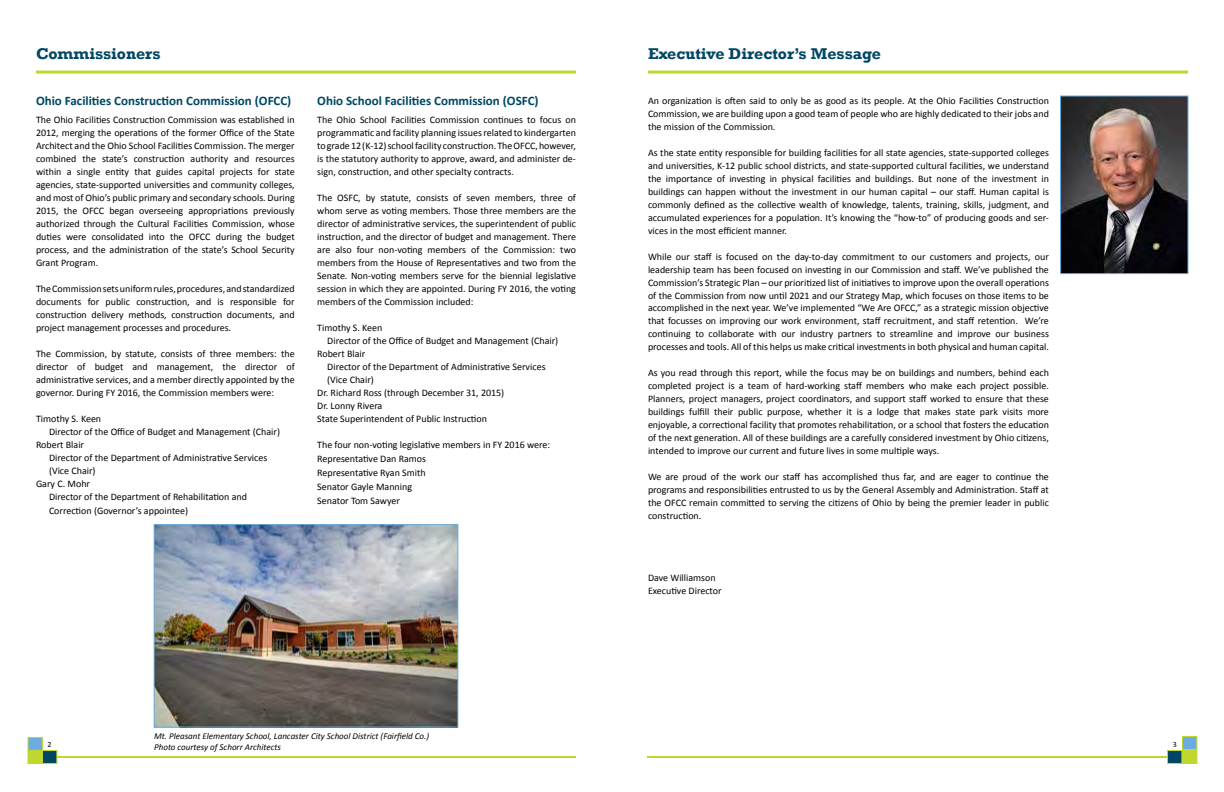
<style>
.page{position:relative;width:1224px;height:792px;background:#fff}
.page>*{position:absolute;margin:0;border:0;box-sizing:border-box;transform-origin:0 0}
.t1{font:700 16px "Rockwell";color:#014763}
.t2{font:700 13px "Calibri";color:#014763}
.t3{font:10px/13px "Calibri";color:#000;text-align:justify}
.t4{font:italic 9px/10.8px "Calibri";color:#000}
.t5{font:8px "Calibri";color:#000}
</style>
<div class="page">
<hr style="left:36px;top:71px;width:540px;height:3px;background:#c1d72f">
<hr style="left:648px;top:71px;width:540px;height:3px;background:#c1d72f">
<div style="left:28px;top:750px;width:15px;height:14px;background:#c1d72f"></div>
<div style="left:28px;top:737px;width:15px;height:14px;background:#6caddf;border:1px solid #c1d72f"></div>
<hr style="left:56px;top:756px;width:520px;height:2px;background:#c1d72f">
<div style="left:1182px;top:750px;width:15px;height:14px;background:#c1d72f"></div>
<div style="left:1182px;top:736px;width:15px;height:14px;background:#6caddf;border:1px solid #c1d72f"></div>
<div style="left:1167px;top:750px;width:15px;height:14px;background:#014763;border:1px solid #c1d72f"></div>
<hr style="left:647px;top:756px;width:520px;height:2px;background:#c1d72f">
<img style="left:1062px;top:98px;width:124px;height:174px">
<div style="left:1060px;top:96px;width:128px;height:178px;border:1px solid #6caddf"></div>
<img style="left:156px;top:526px;width:300px;height:200px">
<div style="left:154px;top:524px;width:304px;height:204px;border:1px solid #6caddf"></div>
<div style="left:42px;top:750px;width:15px;height:14px;background:#014763;border:1px solid #c1d72f"></div>
<h1 class="t1" style="left:36px;top:44px;width:126px">Commissioners</h1>
<h2 class="t2" style="left:36px;top:92px;width:257px">Ohio Facilities Construction Commission (OFCC)</h2>
<p class="t3" style="left:36px;top:113px;width:260px">The Ohio Facilities Construction Commission was established in 2012, merging the operations of the former Office of the State Architect and the Ohio School Facilities Commission. The merger combined the state’s construction authority and resources within a single entity that guides capital projects for state agencies, state-supported universities and community colleges, and most of Ohio’s public primary and secondary schools. During 2015, the OFCC began overseeing appropriations previously authorized through the Cultural Facilities Commission, whose duties were consolidated into the OFCC during the budget process, and the administration of the state’s School Security Grant Program.</p>
<p class="t3" style="left:36px;top:282px;width:260px">The Commission sets uniform rules, procedures, and standardized documents for public construction, and is responsible for construction delivery methods, construction documents, and project management processes and procedures.</p>
<p class="t3" style="left:36px;top:347px;width:260px">The Commission, by statute, consists of three members: the director of budget and management, the director of administrative services, and a member directly appointed by the governor. During FY 2016, the Commission members were:</p>
<p class="t3" style="left:36px;top:412px;width:67px">Timothy S. Keen</p>
<p class="t3" style="left:49px;top:425px;width:233px">Director of the Office of Budget and Management (Chair)</p>
<p class="t3" style="left:36px;top:438px;width:50px">Robert Blair</p>
<p class="t3" style="left:49px;top:451px;width:220px">Director of the Department of Administrative Services</p>
<p class="t3" style="left:49px;top:464px;width:48px">(Vice Chair)</p>
<p class="t3" style="left:36px;top:477px;width:56px">Gary C. Mohr</p>
<p class="t3" style="left:49px;top:490px;width:200px">Director of the Department of Rehabilitation and</p>
<p class="t3" style="left:49px;top:504px;width:141px">Correction (Governor’s appointee)</p>
<h2 class="t2" style="left:317px;top:92px;width:223px">Ohio School Facilities Commission (OSFC)</h2>
<p class="t3" style="left:317px;top:113px;width:260px">The Ohio School Facilities Commission continues to focus on programmatic and facility planning issues related to kindergarten to grade 12 (K-12) school facility construction. The OFCC, however, is the statutory authority to approve, award, and administer de&shy;sign, construction, and other specialty contracts.</p>
<p class="t3" style="left:317px;top:191px;width:260px">The OSFC, by statute, consists of seven members, three of whom serve as voting members. Those three members are the director of administrative services, the superintendent of public instruction, and the director of budget and management. There are also four non-voting members of the Commission: two members from the House of Representatives and two from the Senate. Non-voting members serve for the biennial legislative session in which they are appointed. During FY 2016, the voting members of the Commission included:</p>
<p class="t3" style="left:317px;top:321px;width:67px">Timothy S. Keen</p>
<p class="t3" style="left:327px;top:334px;width:233px">Director of the Office of Budget and Management (Chair)</p>
<p class="t3" style="left:317px;top:347px;width:50px">Robert Blair</p>
<p class="t3" style="left:327px;top:360px;width:220px">Director of the Department of Administrative Services</p>
<p class="t3" style="left:327px;top:373px;width:48px">(Vice Chair)</p>
<p class="t3" style="left:317px;top:386px;width:189px">Dr. Richard Ross (through December 31, 2015)</p>
<p class="t3" style="left:317px;top:399px;width:67px">Dr. Lonny Rivera</p>
<p class="t3" style="left:317px;top:412px;width:171px">State Superintendent of Public Instruction</p>
<p class="t3" style="left:317px;top:437px;width:234px;line-height:14px;text-align:left">The four non-voting legislative members in FY 2016 were:<br>Representative Dan Ramos<br>Representative Ryan Smith<br>Senator Gayle Manning<br>Senator Tom Sawyer</p>
<h1 class="t1" style="left:648px;top:44px;width:235px">Executive Director’s Message</h1>
<p class="t3" style="left:648px;top:94px;width:402px">An organization is often said to only be as good as its people. At the Ohio Facilities Construction Commission, we are building upon a good team of people who are highly dedicated to their jobs and the mission of the Commission.</p>
<p class="t3" style="left:648px;top:146px;width:402px">As the state entity responsible for building facilities for all state agencies, state-supported colleges and universities, K-12 public school districts, and state-supported cultural facilities, we understand the importance of investing in physical facilities and buildings. But none of the investment in buildings can happen without the investment in our human capital – our staff. Human capital is commonly defined as the collective wealth of knowledge, talents, training, skills, judgment, and accumulated experiences for a population. It’s knowing the “how-to” of producing goods and ser&shy;vices in the most efficient manner.</p>
<p class="t3" style="left:648px;top:250px;width:402px">While our staff is focused on the day-to-day commitment to our customers and projects, our leadership team has been focused on investing in our Commission and staff. We’ve published the Commission’s Strategic Plan – our prioritized list of initiatives to improve upon the overall operations of the Commission from now until 2021 and our Strategy Map, which focuses on those items to be accomplished in the next year. We’ve implemented “We Are OFCC,” as a strategic mission objective that focusses on improving our work environment, staff recruitment, and staff retention. We’re continuing to collaborate with our industry partners to streamline and improve our business processes and tools. All of this helps us make critical investments in both physical and human capital.</p>
<p class="t3" style="left:648px;top:367px;width:402px">As you read through this report, while the focus may be on buildings and numbers, behind each completed project is a team of hard-working staff members who make each project possible.<br>Planners, project managers, project coordinators, and support staff worked to ensure that these buildings fulfill their public purpose, whether it is a lodge that makes state park visits more enjoyable, a correctional facility that promotes rehabilitation, or a school that fosters the education of the next generation. All of these buildings are a carefully considered investment by Ohio citizens, intended to improve our current and future lives in some multiple ways.</p>
<p class="t3" style="left:648px;top:471px;width:402px">We are proud of the work our staff has accomplished thus far, and are eager to continue the programs and responsibilities entrusted to us by the General Assembly and Administration. Staff at the OFCC remain committed to serving the citizens of Ohio by being the premier leader in public construction.</p>
<p class="t3" style="left:648px;top:572px;width:75px">Dave Williamson<br>Executive Director</p>
<p class="t4" style="left:154px;top:730px;width:277px">Mt. Pleasant Elementary School, Lancaster City School District (Fairfield Co.)<br>Photo courtesy of Schorr Architects</p>
<p class="t5" style="left:48px;top:739px;width:6px">2</p>
<p class="t5" style="left:1173px;top:739px;width:6px">3</p>
</div>
